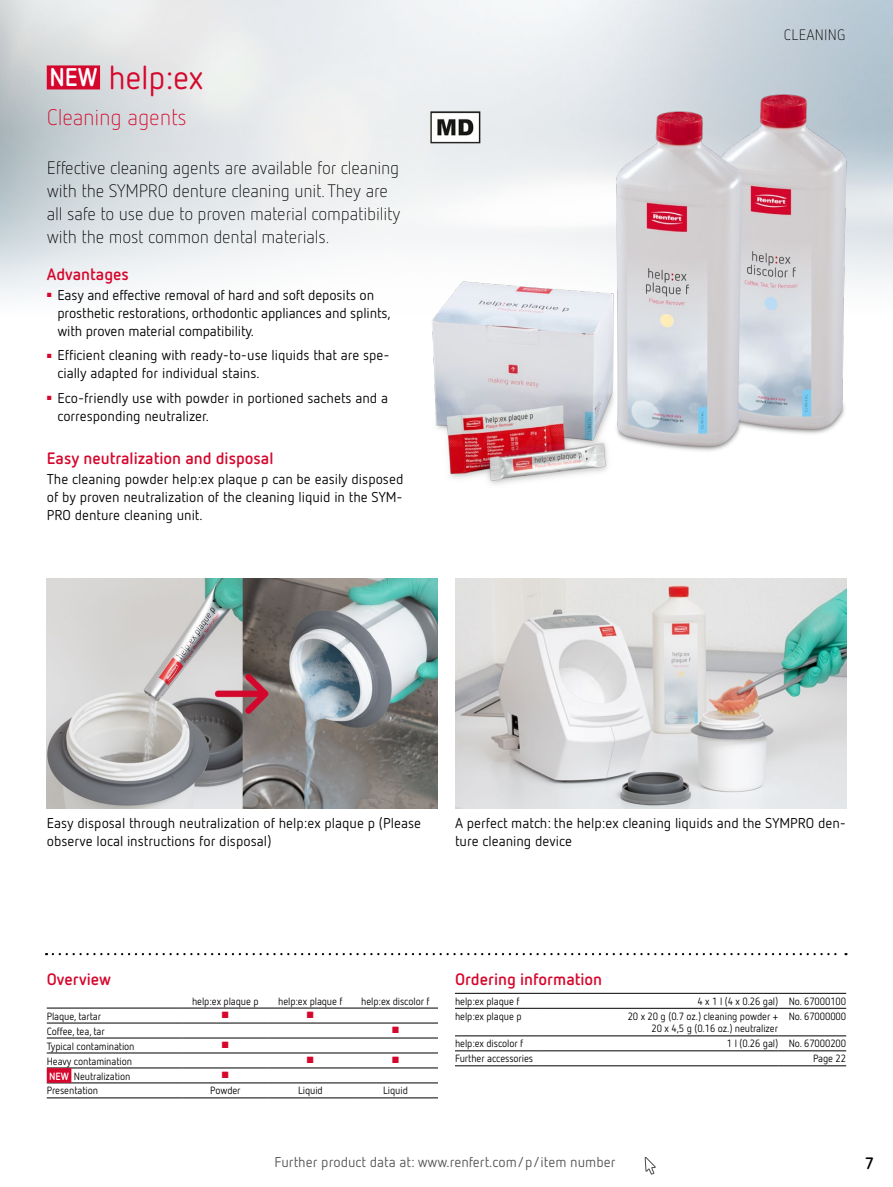
<style>
.page{position:relative;width:893px;height:1187px;background:#fff}
.page>*{position:absolute;margin:0;border:0;box-sizing:border-box;transform-origin:0 0}
.t1{font:33px "Netto Pro";letter-spacing:-.01em;color:#d5072d}
.t2{font:300 22.5px "Netto Pro";letter-spacing:-.01em;color:#d5072d}
.t3{font:300 18px/23.2px "Netto Pro";letter-spacing:-.01em;color:#000}
.t4{font:700 16.5px "Netto Pro";color:#d5072d}
.t5{font:700 16.5px "Netto Pro";color:#000}
.t6{font:300 15px "Netto Pro";letter-spacing:.01em;color:#000}
.t7{font:14.25px/18px "Netto Pro";color:#000}
.t8{font:14.25px "Netto Pro";color:#565655}
.t9{font:10.5px/12.6px "Netto Pro";letter-spacing:-.01em;color:#000;text-align:right;scale:.96 1}
.t10{font:9px "Netto Pro";color:#d5072d}
.s1{font-weight:700;font-size:25.5px;color:#fff}
.s2{font-weight:700;color:#fff}
</style>
<div class="page">
<hr style="left:47px;top:1007px;width:136px;height:1px;background:#000">
<hr style="left:183px;top:1007px;width:85px;height:1px;background:#000">
<hr style="left:47px;top:1022px;width:136px;height:1px;background:#000">
<hr style="left:183px;top:1022px;width:85px;height:1px;background:#000">
<hr style="left:268px;top:1007px;width:85px;height:1px;background:#000">
<hr style="left:353px;top:1007px;width:85px;height:1px;background:#000">
<hr style="left:268px;top:1022px;width:85px;height:1px;background:#000">
<hr style="left:353px;top:1022px;width:85px;height:1px;background:#000">
<hr style="left:47px;top:1037px;width:136px;height:1px;background:#000">
<hr style="left:183px;top:1037px;width:85px;height:1px;background:#000">
<hr style="left:268px;top:1037px;width:85px;height:1px;background:#000">
<hr style="left:353px;top:1037px;width:85px;height:1px;background:#000">
<hr style="left:47px;top:1052px;width:136px;height:1px;background:#000">
<hr style="left:183px;top:1052px;width:85px;height:1px;background:#000">
<hr style="left:47px;top:1067px;width:136px;height:1px;background:#000">
<hr style="left:183px;top:1067px;width:85px;height:1px;background:#000">
<hr style="left:47px;top:1082px;width:136px;height:1px;background:#000">
<hr style="left:183px;top:1082px;width:85px;height:1px;background:#000">
<hr style="left:47px;top:1097px;width:136px;height:1px;background:#000">
<hr style="left:183px;top:1097px;width:85px;height:1px;background:#000">
<hr style="left:268px;top:1052px;width:85px;height:1px;background:#000">
<hr style="left:353px;top:1052px;width:85px;height:1px;background:#000">
<hr style="left:268px;top:1067px;width:85px;height:1px;background:#000">
<hr style="left:353px;top:1067px;width:85px;height:1px;background:#000">
<hr style="left:268px;top:1082px;width:85px;height:1px;background:#000">
<hr style="left:353px;top:1082px;width:85px;height:1px;background:#000">
<hr style="left:268px;top:1097px;width:85px;height:1px;background:#000">
<hr style="left:353px;top:1097px;width:85px;height:1px;background:#000">
<div style="left:47px;top:1067px;width:24px;height:15px;background:#d5072d"></div>
<svg style="left:644px;top:1157px;width:12px;height:18px"></svg>
<div style="left:47px;top:65px;width:53px;height:24px;background:#d5072d"></div>
<img style="left:387px;top:28px;width:506px;height:457px">
<img style="left:455px;top:578px;width:391px;height:230px">
<img style="left:47px;top:578px;width:391px;height:230px">
<hr style="left:455px;top:992px;width:85px;height:1px;background:#000">
<hr style="left:540px;top:992px;width:238px;height:1px;background:#000">
<hr style="left:778px;top:992px;width:68px;height:1px;background:#000">
<hr style="left:455px;top:1007px;width:85px;height:1px;background:#000">
<hr style="left:540px;top:1007px;width:238px;height:1px;background:#000">
<hr style="left:778px;top:1007px;width:68px;height:1px;background:#000">
<hr style="left:455px;top:1035px;width:85px;height:1px;background:#000">
<hr style="left:540px;top:1035px;width:238px;height:1px;background:#000">
<hr style="left:778px;top:1035px;width:68px;height:1px;background:#000">
<hr style="left:455px;top:1050px;width:85px;height:1px;background:#000">
<hr style="left:455px;top:1065px;width:85px;height:1px;background:#000">
<hr style="left:540px;top:1050px;width:238px;height:1px;background:#000">
<hr style="left:778px;top:1050px;width:68px;height:1px;background:#000">
<hr style="left:540px;top:1065px;width:238px;height:1px;background:#000">
<hr style="left:778px;top:1065px;width:68px;height:1px;background:#000">
<svg style="left:53px;top:953px;width:793px;height:2px"></svg>
<h1 class="t1" style="left:50px;top:57px;width:155px"><span class="s1">NEW</span> help:ex</h1>
<h2 class="t2" style="left:47px;top:103px;width:142px">Cleaning agents</h2>
<p class="t3" style="left:47px;top:155px;width:355px">Effective cleaning agents are available for cleaning with the SYMPRO denture cleaning unit. They are all safe to use due to proven material compatibility with the most common dental materials.</p>
<p class="t4" style="left:47px;top:263px;width:84px">Advantages</p>
<p class="t7" style="left:57px;top:285px;width:335px;text-indent:-11px"><sup>■</sup> Easy and effective removal of hard and soft deposits on prosthetic restorations, orthodontic appliances and splints, with proven material compatibility.</p>
<p class="t7" style="left:57px;top:346px;width:334px;text-indent:-11px"><sup>■</sup> Efficient cleaning with ready-to-use liquids that are spe&shy;cially adapted for individual stains.</p>
<p class="t7" style="left:57px;top:388px;width:332px;text-indent:-11px"><sup>■</sup> Eco-friendly use with powder in portioned sachets and a corresponding neutralizer.</p>
<p class="t4" style="left:47px;top:447px;width:228px">Easy neutralization and disposal</p>
<p class="t7" style="left:47px;top:469px;width:358px;text-align:justify">The cleaning powder help:ex plaque p can be easily disposed of by proven neutralization of the cleaning liquid in the SYM-PRO denture cleaning unit.</p>
<p class="t6" style="left:784px;top:25px;width:63px">CLEANING</p>
<p class="t7" style="left:47px;top:813px;width:376px">Easy disposal through neutralization of help:ex plaque p (Please observe local instructions for disposal)</p>
<p class="t7" style="left:455px;top:813px;width:393px">A perfect match: the help:ex cleaning liquids and the SYMPRO den&shy;ture cleaning device</p>
<p class="t4" style="left:47px;top:968px;width:66px">Overview</p>
<p class="t9" style="left:192px;top:994px;width:71px">help:ex plaque p</p>
<p class="t9" style="left:278px;top:994px;width:69px">help:ex plaque f</p>
<p class="t9" style="left:361px;top:994px;width:73px">help:ex discolor f</p>
<p class="t9" style="left:47px;top:1009px;width:58px">Plaque, tartar</p>
<p class="t10" style="left:222px;top:1009px;width:9px">■</p>
<p class="t10" style="left:307px;top:1009px;width:9px">■</p>
<p class="t9" style="left:47px;top:1024px;width:62px">Coffee, tea, tar</p>
<p class="t10" style="left:392px;top:1024px;width:9px">■</p>
<p class="t9" style="left:47px;top:1039px;width:93px">Typical contamination</p>
<p class="t10" style="left:222px;top:1039px;width:9px">■</p>
<p class="t9" style="left:47px;top:1054px;width:90px">Heavy contamination</p>
<p class="t10" style="left:307px;top:1054px;width:9px">■</p>
<p class="t10" style="left:392px;top:1054px;width:9px">■</p>
<p class="t9" style="left:49px;top:1069px;width:86px"><span class="s2">NEW</span> Neutralization</p>
<p class="t10" style="left:222px;top:1069px;width:9px">■</p>
<p class="t9" style="left:47px;top:1084px;width:55px">Presentation</p>
<p class="t9" style="left:210px;top:1084px;width:33px">Powder</p>
<p class="t9" style="left:298px;top:1084px;width:27px">Liquid</p>
<p class="t9" style="left:383px;top:1084px;width:27px">Liquid</p>
<p class="t4" style="left:455px;top:968px;width:149px">Ordering information</p>
<p class="t9" style="left:455px;top:994px;width:69px">help:ex plaque f</p>
<p class="t9" style="left:697px;top:994px;width:156px">4 x 1 l (4 x 0.26 gal) No. 67000100</p>
<p class="t9" style="left:455px;top:1009px;width:71px">help:ex plaque p</p>
<p class="t9" style="left:628px;top:1009px;width:158px">20 x 20 g (0.7 oz.) cleaning powder +<br>20 x 4,5 g (0.16 oz.) neutralizer</p>
<p class="t9" style="left:789px;top:1009px;width:61px">No. 67000000</p>
<p class="t9" style="left:455px;top:1036px;width:73px">help:ex discolor f</p>
<p class="t9" style="left:727px;top:1036px;width:126px">1 l (0.26 gal) No. 67000200</p>
<p class="t9" style="left:455px;top:1051px;width:83px">Further accessories</p>
<p class="t9" style="left:813px;top:1051px;width:36px">Page 22</p>
<p class="t8" style="left:275px;top:1152px;width:342px">Further product data at: www.renfert.com/p/item number</p>
<p class="t5" style="left:865px;top:1151px;width:10px">7</p>
</div>
